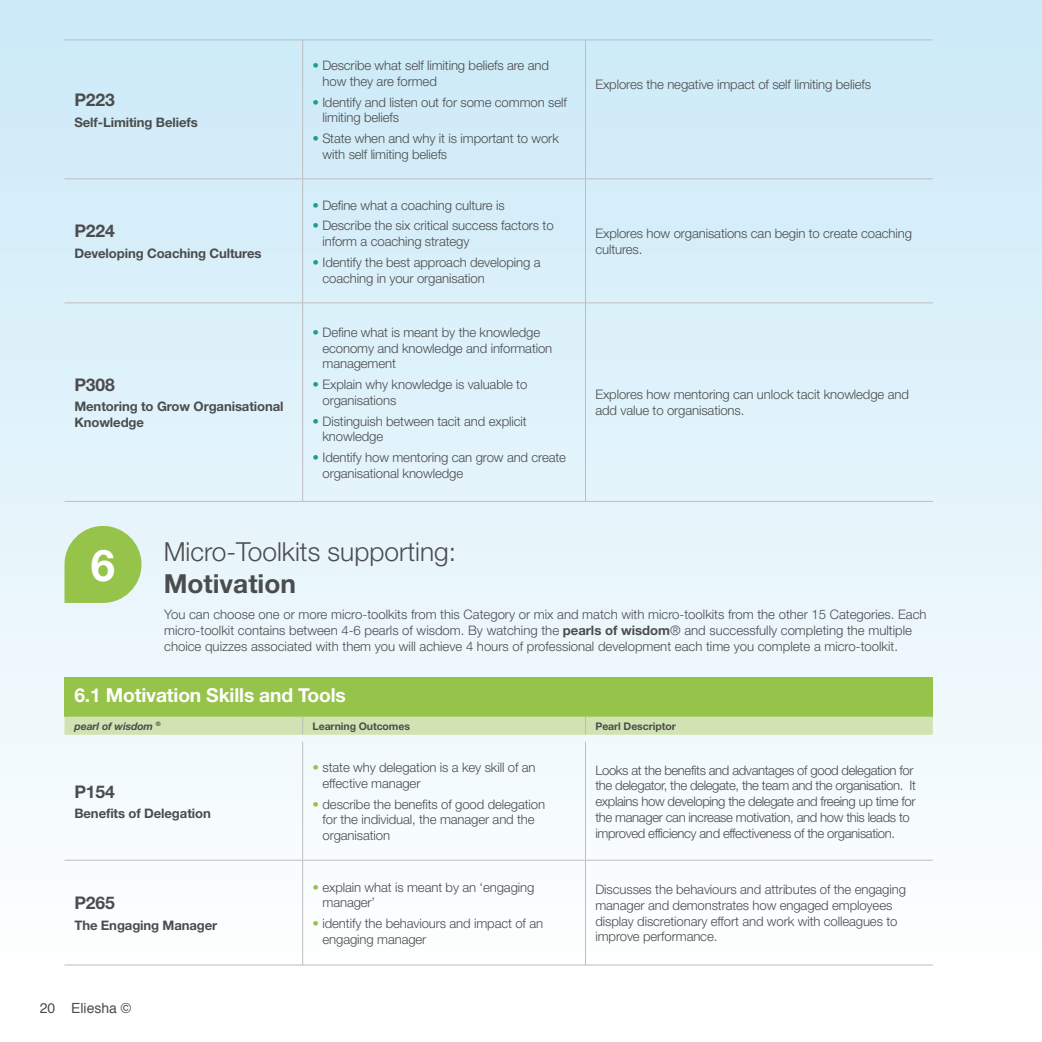
<style>
.page{position:relative;width:1042px;height:1042px;background:#fff}
.page>*{position:absolute;margin:0;border:0;box-sizing:border-box;transform-origin:0 0}
.t1{font:700 43.75px "Helvetica Neue";color:#fff}
.t2{font:300 26.25px "Helvetica Neue";color:#4b4c4d}
.t3{font:700 26.25px "Helvetica Neue";color:#4b4c4d}
.t4{font:700 19.25px "Helvetica Neue";letter-spacing:-.01em;color:#fff}
.t5{font:700 17.5px "Helvetica Neue";letter-spacing:-.01em;color:#4b4c4d}
.t6{font:14px "Helvetica";color:#4b4c4d}
.t7{font:300 13.12px/15.8px "Helvetica Neue";letter-spacing:-.01em;color:#4b4c4d}
.t8{font:300 13.12px/15.8px "Helvetica Neue";letter-spacing:-.03em;color:#4b4c4d}
.t9{font:700 13.12px/15.8px "Helvetica Neue";letter-spacing:-.01em;color:#4b4c4d}
.t10{font:700 10.5px "Helvetica Neue";letter-spacing:-.01em;color:#4b4c4d}
.t11{font:italic 700 10.5px "Helvetica Neue";letter-spacing:-.01em;color:#4b4c4d}
.s1{color:#219c8c}
.s2{font-weight:700}
.s3{color:#96c34a}
</style>
<div class="page">
<div style="left:0;top:0;width:1042px;height:1042px;background:linear-gradient(to bottom,#cbe9f7,#fff)"></div>
<hr style="left:64px;top:40px;width:239px;height:1px;background:#bcbdc0">
<hr style="left:303px;top:40px;width:282px;height:1px;background:#bcbdc0">
<hr style="left:302px;top:40px;width:1px;height:139px;background:#bcbdc0">
<hr style="left:302px;top:303px;width:1px;height:198px;background:#bcbdc0">
<hr style="left:585px;top:303px;width:1px;height:198px;background:#bcbdc0">
<hr style="left:585px;top:40px;width:1px;height:139px;background:#bcbdc0">
<hr style="left:585px;top:40px;width:348px;height:1px;background:#bcbdc0">
<hr style="left:64px;top:179px;width:239px;height:1px;background:#bcbdc0">
<hr style="left:302px;top:179px;width:1px;height:124px;background:#bcbdc0">
<hr style="left:303px;top:179px;width:282px;height:1px;background:#bcbdc0">
<hr style="left:585px;top:179px;width:1px;height:124px;background:#bcbdc0">
<hr style="left:585px;top:179px;width:348px;height:1px;background:#bcbdc0">
<hr style="left:64px;top:303px;width:239px;height:1px;background:#bcbdc0">
<hr style="left:303px;top:303px;width:282px;height:1px;background:#bcbdc0">
<hr style="left:585px;top:303px;width:348px;height:1px;background:#bcbdc0">
<hr style="left:64px;top:501px;width:239px;height:1px;background:#bcbdc0">
<hr style="left:303px;top:501px;width:282px;height:1px;background:#bcbdc0">
<hr style="left:585px;top:501px;width:348px;height:1px;background:#bcbdc0">
<div style="left:64px;top:677px;width:869px;height:39px;background:#96c34a"></div>
<svg style="left:64px;top:716px;width:869px;height:19px;background:#d0e1af"></svg>
<hr style="left:302px;top:742px;width:1px;height:118px;background:#bcbdc0">
<hr style="left:585px;top:742px;width:1px;height:118px;background:#bcbdc0">
<hr style="left:64px;top:860px;width:239px;height:1px;background:#bcbdc0">
<hr style="left:303px;top:860px;width:282px;height:1px;background:#bcbdc0">
<hr style="left:302px;top:860px;width:1px;height:105px;background:#bcbdc0">
<hr style="left:585px;top:860px;width:1px;height:105px;background:#bcbdc0">
<hr style="left:585px;top:860px;width:348px;height:1px;background:#bcbdc0">
<hr style="left:64px;top:964px;width:239px;height:1px;background:#bcbdc0">
<hr style="left:303px;top:964px;width:282px;height:1px;background:#bcbdc0">
<hr style="left:585px;top:964px;width:348px;height:1px;background:#bcbdc0">
<svg style="left:64px;top:526px;width:77px;height:77px;background:#a3cb66"></svg>
<h3 class="t5" style="left:74px;top:89px;width:42px">P223</h3>
<p class="t9" style="left:74px;top:114px;width:125px">Self-Limiting Beliefs</p>
<h3 class="t5" style="left:74px;top:220px;width:42px">P224</h3>
<p class="t9" style="left:74px;top:245px;width:189px">Developing Coaching Cultures</p>
<h3 class="t5" style="left:74px;top:374px;width:42px">P308</h3>
<p class="t9" style="left:74px;top:399px;width:211px">Mentoring to Grow Organisational<br>Knowledge</p>
<p class="t7" style="left:322px;top:57px;width:228px;text-indent:-10px"><span class="s1">•</span> Describe what self limiting beliefs are and how they are formed</p>
<p class="t7" style="left:322px;top:94px;width:246px;text-indent:-10px"><span class="s1">•</span> Identify and listen out for some common self limiting beliefs</p>
<p class="t7" style="left:322px;top:130px;width:238px;text-indent:-10px"><span class="s1">•</span> State when and why it is important to work with self limiting beliefs</p>
<p class="t7" style="left:313px;top:197px;width:194px"><span class="s1">•</span> Define what a coaching culture is</p>
<p class="t7" style="left:322px;top:217px;width:233px;text-indent:-10px"><span class="s1">•</span> Describe the six critical success factors to inform a coaching strategy</p>
<p class="t7" style="left:322px;top:254px;width:220px;text-indent:-10px"><span class="s1">•</span> Identify the best approach developing a coaching in your organisation</p>
<p class="t7" style="left:322px;top:324px;width:231px;text-indent:-10px"><span class="s1">•</span> Define what is meant by the knowledge economy and knowledge and information management</p>
<p class="t7" style="left:322px;top:376px;width:206px;text-indent:-10px"><span class="s1">•</span> Explain why knowledge is valuable to organisations</p>
<p class="t7" style="left:322px;top:413px;width:206px;text-indent:-10px"><span class="s1">•</span> Distinguish between tacit and explicit knowledge</p>
<p class="t7" style="left:322px;top:449px;width:245px;text-indent:-10px"><span class="s1">•</span> Identify how mentoring can grow and create organisational knowledge</p>
<p class="t7" style="left:595px;top:76px;width:277px">Explores the negative impact of self limiting beliefs</p>
<p class="t7" style="left:595px;top:225px;width:318px">Explores how organisations can begin to create coaching cultures.</p>
<p class="t7" style="left:595px;top:387px;width:315px">Explores how mentoring can unlock tacit knowledge and add value to organisations.</p>
<h1 class="t1" style="left:91px;top:538px;width:26px">6</h1>
<h2 class="t2" style="left:164px;top:536px;width:294px">Micro-Toolkits supporting:</h2>
<h2 class="t3" style="left:164px;top:567px;width:134px">Motivation</h2>
<p class="t7" style="left:164px;top:606px;width:764px">You can choose one or more micro-toolkits from this Category or mix and match with micro-toolkits from the other 15 Categories. Each micro-toolkit contains between 4-6 pearls of wisdom. By watching the <span class="s2">pearls of wisdom</span>® and successfully completing the multiple choice quizzes associated with them you will achieve 4 hours of professional development each time you complete a micro-toolkit.</p>
<h3 class="t4" style="left:74px;top:683px;width:273px">6.1 Motivation Skills and Tools</h3>
<p class="t11" style="left:74px;top:719px;width:88px">pearl of wisdom <sup>®</sup></p>
<p class="t10" style="left:313px;top:719px;width:99px">Learning Outcomes</p>
<p class="t10" style="left:595px;top:719px;width:82px">Pearl Descriptor</p>
<h3 class="t5" style="left:74px;top:780px;width:42px">P154</h3>
<p class="t9" style="left:74px;top:805px;width:138px">Benefits of Delegation</p>
<h3 class="t5" style="left:74px;top:892px;width:42px">P265</h3>
<p class="t9" style="left:74px;top:917px;width:144px">The Engaging Manager</p>
<p class="t7" style="left:322px;top:759px;width:214px;text-indent:-10px"><span class="s3">•</span> state why delegation is a key skill of an effective manager</p>
<p class="t7" style="left:322px;top:796px;width:224px;text-indent:-10px"><span class="s3">•</span> describe the benefits of good delegation for the individual, the manager and the organisation</p>
<p class="t7" style="left:322px;top:879px;width:213px;text-indent:-10px"><span class="s3">•</span> explain what is meant by an ‘engaging manager’</p>
<p class="t7" style="left:322px;top:915px;width:222px;text-indent:-10px"><span class="s3">•</span> identify the behaviours and impact of an engaging manager</p>
<p class="t8" style="left:595px;top:762px;width:322px">Looks at the benefits and advantages of good delegation for the delegator, the delegate, the team and the organisation. It explains how developing the delegate and freeing up time for the manager can increase motivation, and how this leads to improved efficiency and effectiveness of the organisation.</p>
<p class="t7" style="left:595px;top:881px;width:312px">Discusses the behaviours and attributes of the engaging manager and demonstrates how engaged employees display discretionary effort and work with colleagues to improve performance.</p>
<p class="t6" style="left:40px;top:997px;width:17px">20</p>
<p class="t6" style="left:71px;top:997px;width:62px">Eliesha ©</p>
</div>
